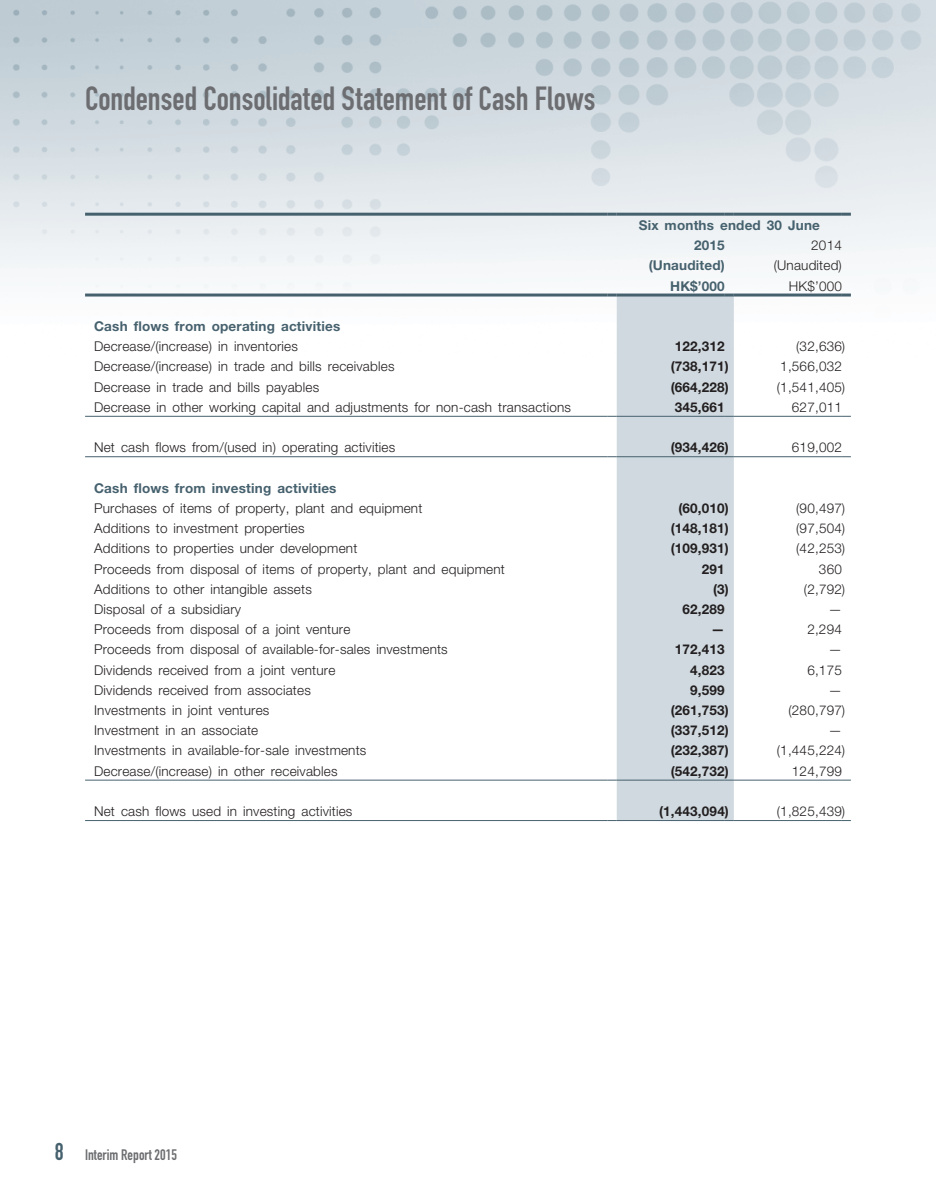
<style>
.page{position:relative;width:936px;height:1191px;background:#fff}
.page>*{position:absolute;margin:0;border:0;box-sizing:border-box;transform-origin:0 0}
.t1{font:33px "DIN Engschrift Std";color:#6c6d70}
.t2{font:15px "DIN Engschrift Std";color:#6c6d70}
._15_Table_Stub{font:300 13.5px "Helvetica Neue LT Std";letter-spacing:.015em;color:#231f20}
._31_table_tab_6pt{font:300 13.5px "Helvetica Neue LT Std";letter-spacing:.015em;color:#231f20}
._31_table_tab_6pt-2{font:700 13.5px "Helvetica Neue LT Std";letter-spacing:.015em;color:#231f20}
._15_Table_Stub-2{font:700 13.5px "Helvetica Neue LT Std";letter-spacing:.015em;color:#46616e}
._31_table_tab_6pt-3{font:700 13.5px "Helvetica Neue LT Std";letter-spacing:.015em;color:#46616e}
.s1{font-size:24px;color:#46616e}
</style>
<div class="page">
<img style="left:0;top:0;width:935px;height:357px">
<div style="left:616px;top:296px;width:117px;height:524px;background:#cfd9df"></div>
<hr style="left:85px;top:213px;width:522px;height:3px;background:#46616e">
<svg style="left:607px;top:213px;width:9px;height:3px"></svg>
<hr style="left:616px;top:213px;width:108px;height:3px;background:#46616e">
<svg style="left:724px;top:213px;width:9px;height:3px"></svg>
<hr style="left:733px;top:213px;width:108px;height:3px;background:#46616e">
<svg style="left:841px;top:213px;width:9px;height:3px"></svg>
<hr style="left:85px;top:293px;width:522px;height:3px;background:#46616e">
<svg style="left:607px;top:293px;width:9px;height:3px"></svg>
<hr style="left:616px;top:293px;width:108px;height:3px;background:#46616e">
<svg style="left:724px;top:293px;width:9px;height:3px"></svg>
<hr style="left:733px;top:293px;width:108px;height:3px;background:#46616e">
<svg style="left:841px;top:293px;width:9px;height:3px"></svg>
<hr style="left:85px;top:416px;width:522px;height:1px;background:#46616e">
<hr style="left:616px;top:416px;width:108px;height:1px;background:#46616e">
<hr style="left:733px;top:416px;width:108px;height:1px;background:#46616e">
<hr style="left:85px;top:456px;width:522px;height:1px;background:#46616e">
<hr style="left:616px;top:456px;width:108px;height:1px;background:#46616e">
<hr style="left:733px;top:456px;width:108px;height:1px;background:#46616e">
<hr style="left:85px;top:779px;width:522px;height:1px;background:#46616e">
<hr style="left:616px;top:779px;width:108px;height:1px;background:#46616e">
<hr style="left:733px;top:779px;width:108px;height:1px;background:#46616e">
<hr style="left:85px;top:820px;width:522px;height:1px;background:#46616e">
<hr style="left:616px;top:820px;width:108px;height:1px;background:#46616e">
<hr style="left:733px;top:820px;width:108px;height:1px;background:#46616e">
<h1 class="t1" style="left:85px;top:79px;width:512px">Condensed Consolidated Statement of Cash Flows</h1>
<p class="_31_table_tab_6pt-3" style="left:638px;top:217px;width:183px">Six months ended 30 June</p>
<p class="_31_table_tab_6pt-3" style="left:694px;top:237px;width:32px">2015</p>
<p class="_31_table_tab_6pt" style="left:811px;top:237px;width:32px">2014</p>
<p class="_31_table_tab_6pt-3" style="left:648px;top:257px;width:78px">(Unaudited)</p>
<p class="_31_table_tab_6pt" style="left:773px;top:257px;width:70px">(Unaudited)</p>
<p class="_31_table_tab_6pt-3" style="left:670px;top:277px;width:56px">HK$’000</p>
<p class="_31_table_tab_6pt" style="left:788px;top:277px;width:55px">HK$’000</p>
<p class="_15_Table_Stub-2" style="left:94px;top:318px;width:248px">Cash flows from operating activities</p>
<p class="_15_Table_Stub" style="left:94px;top:338px;width:205px">Decrease/(increase) in inventories</p>
<p class="_31_table_tab_6pt-2" style="left:674px;top:338px;width:51px">122,312</p>
<p class="_31_table_tab_6pt" style="left:796px;top:338px;width:50px">(32,636)</p>
<p class="_15_Table_Stub" style="left:94px;top:358px;width:302px">Decrease/(increase) in trade and bills receivables</p>
<p class="_31_table_tab_6pt-2" style="left:670px;top:358px;width:60px">(738,171)</p>
<p class="_31_table_tab_6pt" style="left:780px;top:358px;width:63px">1,566,032</p>
<p class="_15_Table_Stub" style="left:94px;top:378px;width:227px">Decrease in trade and bills payables</p>
<p class="_31_table_tab_6pt-2" style="left:670px;top:378px;width:60px">(664,228)</p>
<p class="_31_table_tab_6pt" style="left:776px;top:378px;width:70px">(1,541,405)</p>
<p class="_15_Table_Stub" style="left:94px;top:399px;width:478px">Decrease in other working capital and adjustments for non-cash transactions</p>
<p class="_31_table_tab_6pt-2" style="left:674px;top:398px;width:51px">345,661</p>
<p class="_31_table_tab_6pt" style="left:791px;top:399px;width:51px">627,011</p>
<p class="_15_Table_Stub" style="left:94px;top:439px;width:303px">Net cash flows from/(used in) operating activities</p>
<p class="_31_table_tab_6pt-2" style="left:670px;top:439px;width:60px">(934,426)</p>
<p class="_31_table_tab_6pt" style="left:791px;top:439px;width:51px">619,002</p>
<p class="_15_Table_Stub-2" style="left:94px;top:479px;width:244px">Cash flows from investing activities</p>
<p class="_15_Table_Stub" style="left:94px;top:500px;width:330px">Purchases of items of property, plant and equipment</p>
<p class="_31_table_tab_6pt-2" style="left:678px;top:500px;width:52px">(60,010)</p>
<p class="_31_table_tab_6pt" style="left:796px;top:500px;width:50px">(90,497)</p>
<p class="_15_Table_Stub" style="left:94px;top:520px;width:212px">Additions to investment properties</p>
<p class="_31_table_tab_6pt-2" style="left:670px;top:520px;width:60px">(148,181)</p>
<p class="_31_table_tab_6pt" style="left:796px;top:520px;width:50px">(97,504)</p>
<p class="_15_Table_Stub" style="left:94px;top:540px;width:265px">Additions to properties under development</p>
<p class="_31_table_tab_6pt-2" style="left:670px;top:540px;width:60px">(109,931)</p>
<p class="_31_table_tab_6pt" style="left:796px;top:540px;width:50px">(42,253)</p>
<p class="_15_Table_Stub" style="left:94px;top:560px;width:412px">Proceeds from disposal of items of property, plant and equipment</p>
<p class="_31_table_tab_6pt-2" style="left:702px;top:560px;width:24px">291</p>
<p class="_31_table_tab_6pt" style="left:819px;top:560px;width:24px">360</p>
<p class="_15_Table_Stub" style="left:94px;top:580px;width:219px">Additions to other intangible assets</p>
<p class="_31_table_tab_6pt-2" style="left:713px;top:580px;width:17px">(3)</p>
<p class="_31_table_tab_6pt" style="left:803px;top:580px;width:43px">(2,792)</p>
<p class="_15_Table_Stub" style="left:94px;top:601px;width:148px">Disposal of a subsidiary</p>
<p class="_31_table_tab_6pt-2" style="left:682px;top:601px;width:44px">62,289</p>
<p class="_31_table_tab_6pt" style="left:828px;top:601px;width:15px">—</p>
<p class="_15_Table_Stub" style="left:94px;top:621px;width:258px">Proceeds from disposal of a joint venture</p>
<p class="_31_table_tab_6pt-2" style="left:711px;top:621px;width:15px">—</p>
<p class="_31_table_tab_6pt" style="left:807px;top:621px;width:36px">2,294</p>
<p class="_15_Table_Stub" style="left:94px;top:641px;width:355px">Proceeds from disposal of available-for-sales investments</p>
<p class="_31_table_tab_6pt-2" style="left:674px;top:641px;width:51px">172,413</p>
<p class="_31_table_tab_6pt" style="left:828px;top:641px;width:15px">—</p>
<p class="_15_Table_Stub" style="left:94px;top:661px;width:243px">Dividends received from a joint venture</p>
<p class="_31_table_tab_6pt-2" style="left:690px;top:661px;width:36px">4,823</p>
<p class="_31_table_tab_6pt" style="left:807px;top:661px;width:36px">6,175</p>
<p class="_15_Table_Stub" style="left:94px;top:681px;width:218px">Dividends received from associates</p>
<p class="_31_table_tab_6pt-2" style="left:690px;top:681px;width:36px">9,599</p>
<p class="_31_table_tab_6pt" style="left:828px;top:681px;width:15px">—</p>
<p class="_15_Table_Stub" style="left:94px;top:702px;width:177px">Investments in joint ventures</p>
<p class="_31_table_tab_6pt-2" style="left:670px;top:702px;width:60px">(261,753)</p>
<p class="_31_table_tab_6pt" style="left:788px;top:702px;width:58px">(280,797)</p>
<p class="_15_Table_Stub" style="left:94px;top:722px;width:166px">Investment in an associate</p>
<p class="_31_table_tab_6pt-2" style="left:670px;top:722px;width:60px">(337,512)</p>
<p class="_31_table_tab_6pt" style="left:828px;top:722px;width:15px">—</p>
<p class="_15_Table_Stub" style="left:94px;top:742px;width:274px">Investments in available-for-sale investments</p>
<p class="_31_table_tab_6pt-2" style="left:670px;top:742px;width:60px">(232,387)</p>
<p class="_31_table_tab_6pt" style="left:776px;top:742px;width:70px">(1,445,224)</p>
<p class="_15_Table_Stub" style="left:94px;top:762px;width:245px">Decrease/(increase) in other receivables</p>
<p class="_31_table_tab_6pt-2" style="left:670px;top:762px;width:60px">(542,732)</p>
<p class="_31_table_tab_6pt" style="left:791px;top:762px;width:51px">124,799</p>
<p class="_15_Table_Stub" style="left:94px;top:803px;width:260px">Net cash flows used in investing activities</p>
<p class="_31_table_tab_6pt-2" style="left:659px;top:803px;width:71px">(1,443,094)</p>
<p class="_31_table_tab_6pt" style="left:776px;top:803px;width:70px">(1,825,439)</p>
<p class="t2" style="left:55px;top:1145px;width:123px"><span class="s1">8</span> Interim Report 2015</p>
</div>
